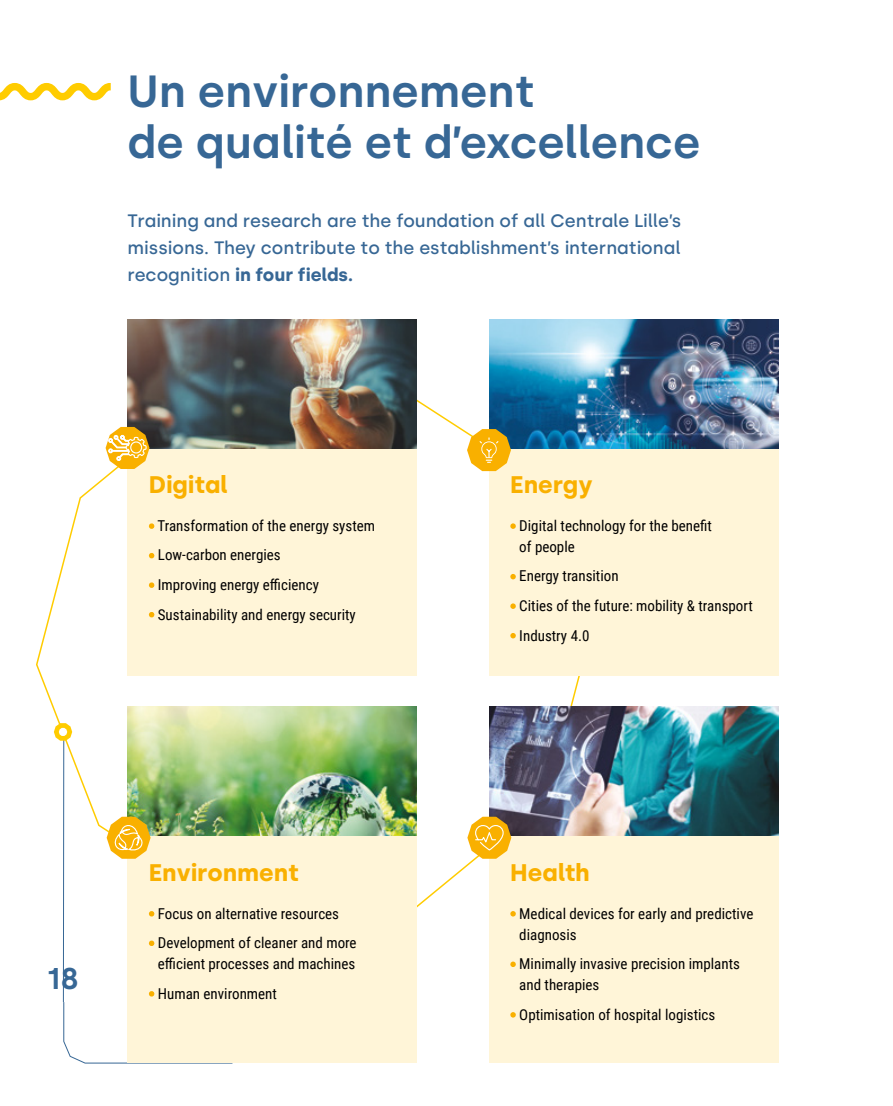
<style>
.page{position:relative;width:893px;height:1106px;background:#fff}
.page>*{position:absolute;margin:0;border:0;box-sizing:border-box;transform-origin:0 0}
.t1{font:600 45px/51px "Silka";color:#376795}
.t2{font:600 30px "Silka";color:#376795}
.t3{font:700 24px "Silka";color:#f9b000}
.t4{font:500 18px/27px "Silka";color:#376795;text-align:justify}
.t5{font:15px/29.5px "Roboto Condensed";color:#000}
.s1{font-weight:700}
</style>
<div class="page">
<svg style="left:0;top:83px;width:111px;height:17px"></svg>
<hr style="left:63px;top:731px;width:1px;height:271px;background:#376795">
<svg style="left:36px;top:377px;width:556px;height:543px"></svg>
<img style="left:128px;top:319px;width:289px;height:130px">
<svg style="left:54px;top:723px;width:18px;height:17px"></svg>
<div style="left:128px;top:449px;width:289px;height:226px;background:#fff5d8"></div>
<svg style="left:149px;top:523px;width:5px;height:6px"></svg>
<svg style="left:149px;top:553px;width:5px;height:5px"></svg>
<svg style="left:149px;top:582px;width:5px;height:6px"></svg>
<svg style="left:149px;top:612px;width:5px;height:5px"></svg>
<svg style="left:106px;top:427px;width:44px;height:42px"></svg>
<img style="left:489px;top:319px;width:289px;height:130px">
<div style="left:489px;top:449px;width:289px;height:226px;background:#fff5d8"></div>
<svg style="left:510px;top:523px;width:6px;height:6px"></svg>
<svg style="left:510px;top:574px;width:6px;height:5px"></svg>
<svg style="left:510px;top:603px;width:6px;height:6px"></svg>
<svg style="left:510px;top:633px;width:6px;height:5px"></svg>
<svg style="left:467px;top:429px;width:44px;height:42px;background:#ecb939"></svg>
<img style="left:128px;top:706px;width:289px;height:130px">
<div style="left:128px;top:836px;width:289px;height:227px;background:#fff5d8"></div>
<svg style="left:149px;top:911px;width:5px;height:5px"></svg>
<svg style="left:149px;top:940px;width:5px;height:6px"></svg>
<svg style="left:63px;top:991px;width:92px;height:72px"></svg>
<img style="left:489px;top:706px;width:289px;height:130px">
<div style="left:489px;top:836px;width:289px;height:227px;background:#fff5d8"></div>
<svg style="left:510px;top:911px;width:6px;height:5px"></svg>
<svg style="left:510px;top:961px;width:6px;height:6px"></svg>
<svg style="left:510px;top:1012px;width:6px;height:5px"></svg>
<svg style="left:107px;top:816px;width:44px;height:42px"></svg>
<svg style="left:467px;top:816px;width:44px;height:42px"></svg>
<h1 class="t1" style="left:128px;top:65px;width:574px">Un environnement<br>de qualité et d’excellence</h1>
<p class="t4" style="left:128px;top:207px;width:555px">Training and research are the foundation of all Centrale Lille’s missions. They contribute to the establishment’s international recognition <span class="s1">in four fields.</span></p>
<h3 class="t3" style="left:149px;top:470px;width:81px">Digital</h3>
<p class="t5" style="left:158px;top:510px;width:219px">Transformation of the energy system<br>Low-carbon energies<br>Improving energy efficiency<br>Sustainability and energy security</p>
<h3 class="t3" style="left:510px;top:470px;width:84px">Energy</h3>
<p class="t5" style="left:519px;top:514px;width:194px;line-height:21px">Digital technology for the benefit of people</p>
<p class="t5" style="left:519px;top:561px;width:235px">Energy transition<br>Cities of the future: mobility &amp; transport<br>Industry 4.0</p>
<h2 class="t2" style="left:47px;top:960px;width:34px">18</h2>
<h3 class="t3" style="left:149px;top:857px;width:151px">Environment</h3>
<p class="t5" style="left:158px;top:898px;width:200px">Focus on alternative resources<br>Development of cleaner and more</p>
<p class="t5" style="left:158px;top:948px;width:199px">efficient processes and machines<br>Human environment</p>
<h3 class="t3" style="left:510px;top:857px;width:81px">Health</h3>
<p class="t5" style="left:519px;top:902px;width:236px;line-height:21px">Medical devices for early and predictive diagnosis</p>
<p class="t5" style="left:519px;top:952px;width:222px;line-height:21px">Minimally invasive precision implants and therapies</p>
<p class="t5" style="left:519px;top:999px;width:198px">Optimisation of hospital logistics</p>
</div>
